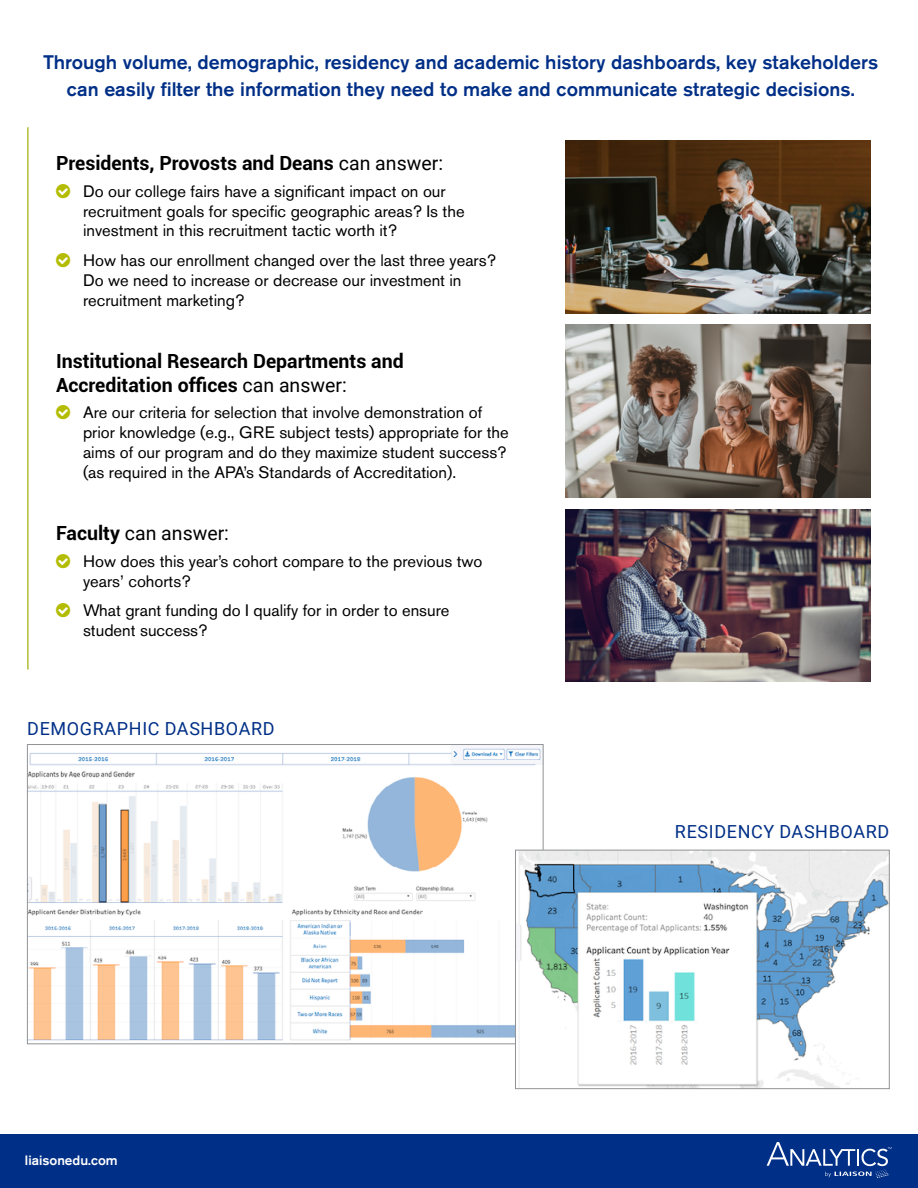
<style>
.page{position:relative;width:918px;height:1188px;background:#fff}
.page>*{position:absolute;margin:0;border:0;box-sizing:border-box;transform-origin:0 0}
.t1{font:500 19.5px/27px "Akzidenz Grotesk BE";color:#002f87;text-align:center}
.t2{font:700 19.5px/23.4px "Roboto";color:#000}
.t3{font:19.5px "Roboto";color:#000}
.t4{font:18px "Roboto";letter-spacing:.035em;color:#002f87}
.t5{font:16.5px/19.8px "Akzidenz Grotesk BE";color:#000}
.t6{font:500 13.5px "Akzidenz Grotesk BE";color:#fff}
.s1{font-weight:400}
.s2{font-weight:700}
</style>
<div class="page">
<hr style="left:27px;top:127px;width:2px;height:543px;background:#b3bd35">
<img style="left:565px;top:141px;width:305px;height:173px">
<img style="left:565px;top:325px;width:305px;height:173px">
<img style="left:565px;top:509px;width:305px;height:173px">
<img style="left:29px;top:746px;width:513px;height:295px">
<img style="left:517px;top:852px;width:371px;height:235px">
<div style="left:515px;top:850px;width:375px;height:239px;border:1px solid #919396"></div>
<div style="left:0;top:1134px;width:918px;height:54px;background:#002f87"></div>
<svg style="left:767px;top:1142px;width:125px;height:36px"></svg>
<p class="t1" style="left:43px;top:48px;width:836px">Through volume, demographic, residency and academic history dashboards, key stakeholders can easily filter the information they need to make and communicate strategic decisions.</p>
<p class="t2" style="left:56px;top:151px;width:389px">Presidents, Provosts and Deans <span class="s1">can answer:</span></p>
<p class="t5" style="left:83px;top:181px;width:383px">Do our college fairs have a significant impact on our recruitment goals for specific geographic areas? Is the investment in this recruitment tactic worth it?</p>
<p class="t5" style="left:83px;top:250px;width:414px">How has our enrollment changed over the last three years?<br>Do we need to increase or decrease our investment in recruitment marketing?</p>
<p class="t2" style="left:56px;top:349px;width:349px">Institutional Research Departments and<br>Accreditation offices <span class="s1">can answer:</span></p>
<p class="t5" style="left:83px;top:402px;width:427px">Are our criteria for selection that involve demonstration of prior knowledge (e.g., GRE subject tests) appropriate for the aims of our program and do they maximize student success? (as required in the APA’s Standards of Accreditation).</p>
<p class="t3" style="left:56px;top:520px;width:174px"><span class="s2">Faculty</span> can answer:</p>
<p class="t5" style="left:83px;top:551px;width:401px">How does this year’s cohort compare to the previous two years’ cohorts?</p>
<p class="t5" style="left:83px;top:600px;width:368px">What grant funding do I qualify for in order to ensure student success?</p>
<p class="t4" style="left:27px;top:716px;width:249px">DEMOGRAPHIC DASHBOARD</p>
<p class="t6" style="left:25px;top:1152px;width:94px">liaisonedu.com</p>
<p class="t4" style="left:675px;top:819px;width:216px">RESIDENCY DASHBOARD</p>
</div>
